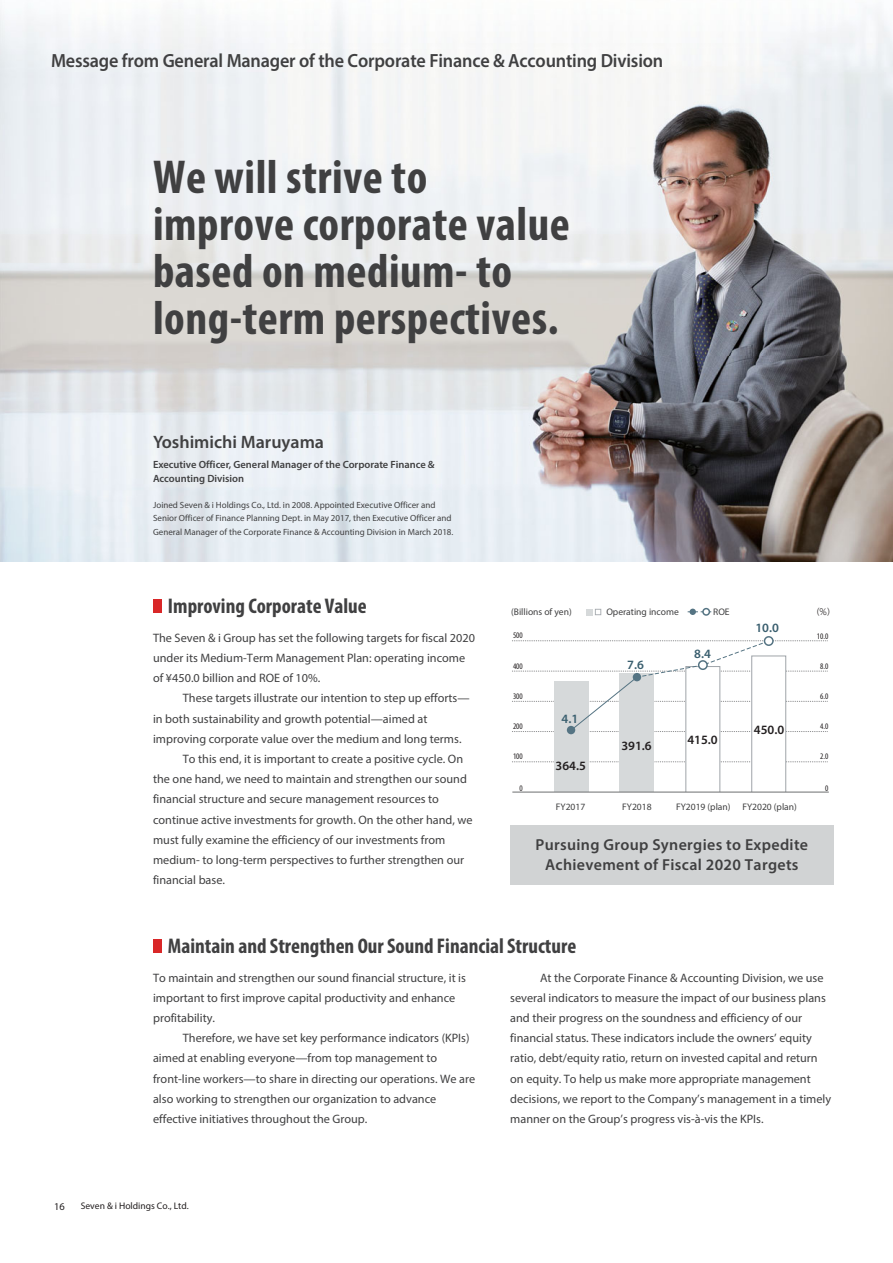
<style>
.page{position:relative;width:893px;height:1263px;background:#fff}
.page>*{position:absolute;margin:0;border:0;box-sizing:border-box;transform-origin:0 0}
.t1{font:700 condensed 47.85px/46.8px "Myriad Pro";letter-spacing:.01em;color:#404041}
.t2{font:700 condensed 21.3px "Myriad Pro";color:#404041}
.t3{font:600 19.2px "Myriad Pro";letter-spacing:-.01em;color:#404041;scale:.95 1}
.t4{font:600 18px "Myriad Pro";color:#404041}
.t5{font:600 15.9px/20.2px "Myriad Pro";letter-spacing:.02em;color:#404041;text-align:center}
.t6{font:600 12.75px "Myriad Pro";color:#231f20}
.t7{font:600 12.75px "Myriad Pro";color:#395e6e}
.t8{font:12.15px/20.2px "Myriad Pro";color:#404041}
.t9{font:600 10.5px/13.8px "Myriad Pro";color:#404041}
.t10{font:10.35px "Myriad Pro";color:#231f20}
.t11{font:9.6px "Myriad Pro";color:#404041}
.t12{font:9.6px "Myriad Pro";color:#231f20}
.t13{font:9px/13.5px "Myriad Pro";color:#404041}
.t14{font:condensed 8.55px "Myriad Pro";color:#231f20}
.t15{font:8.55px "UD Shin Go NT Pro Light 90 pv RKSJ H";color:#231f20}
</style>
<div class="page">
<img style="left:0;top:8px;width:892px;height:553px">
<svg style="left:512px;top:762px;width:316px;height:1px"></svg>
<div style="left:751px;top:656px;width:34px;height:136px;background:#fff"></div>
<div style="left:751px;top:656px;width:35px;height:136px;border:1px solid #9fa4a9"></div>
<svg style="left:586px;top:609px;width:15px;height:6px"></svg>
<div style="left:685px;top:667px;width:34px;height:125px;background:#fff"></div>
<div style="left:685px;top:666px;width:35px;height:126px;border:1px solid #9fa4a9"></div>
<div style="left:620px;top:674px;width:34px;height:118px;background:#d6d9da"></div>
<div style="left:554px;top:682px;width:34px;height:110px;background:#d6d9da"></div>
<div style="left:567px;top:726px;width:8px;height:8px;background:#557483;border-radius:50%"></div>
<svg style="left:512px;top:640px;width:316px;height:92px"></svg>
<div style="left:632px;top:673px;width:9px;height:8px;background:#557483;border-radius:50%"></div>
<div style="left:764px;top:637px;width:9px;height:8px;background:#fff;border-radius:50%"></div>
<div style="left:763px;top:636px;width:10px;height:10px;border:2px solid #557483;border-radius:50%"></div>
<div style="left:698px;top:661px;width:9px;height:8px;background:#fff;border-radius:50%"></div>
<div style="left:698px;top:660px;width:9px;height:10px;border:2px solid #557483;border-radius:50%"></div>
<svg style="left:687px;top:609px;width:24px;height:6px"></svg>
<div style="left:702px;top:608px;width:8px;height:8px;border:2px solid #557483;border-radius:50%"></div>
<hr style="left:512px;top:792px;width:316px;height:1px;background:#6d6e70">
<div style="left:153px;top:599px;width:8px;height:14px;background:#d92728"></div>
<div style="left:510px;top:825px;width:323px;height:59px;background:#d1d3d4"></div>
<div style="left:153px;top:939px;width:8px;height:14px;background:#d92728"></div>
<h3 class="t3" style="left:51px;top:54px;width:646px">Message from General Manager of the Corporate Finance &amp; Accounting Division</h3>
<h1 class="t1" style="left:153px;top:157px;width:418px">We will strive to improve corporate value based on medium- to long-term perspectives.</h1>
<h3 class="t4" style="left:153px;top:435px;width:172px">Yoshimichi Maruyama</h3>
<p class="t9" style="left:153px;top:458px;width:283px">Executive Officer, General Manager of the Corporate Finance &amp;<br>Accounting Division</p>
<p class="t13" style="left:153px;top:499px;width:302px">Joined Seven &amp; i Holdings Co., Ltd. in 2008. Appointed Executive Officer and<br>Senior Officer of Finance Planning Dept. in May 2017, then Executive Officer and<br>General Manager of the Corporate Finance &amp; Accounting Division in March 2018.</p>
<h2 class="t2" style="left:168px;top:598px;width:200px">Improving Corporate Value</h2>
<p class="t8" style="left:153px;top:628px;width:323px">The Seven &amp; i Group has set the following targets for fiscal 2020 under its Medium-Term Management Plan: operating income of ¥450.0 billion and ROE of 10%.</p>
<p class="t8" style="left:183px;top:689px;width:288px">These targets illustrate our intention to step up efforts—</p>
<p class="t8" style="left:153px;top:709px;width:276px">in both sustainability and growth potential—aimed at</p>
<p class="t8" style="left:153px;top:729px;width:310px">improving corporate value over the medium and long terms.</p>
<p class="t8" style="left:183px;top:750px;width:282px">To this end, it is important to create a positive cycle. On</p>
<p class="t8" style="left:153px;top:770px;width:315px">the one hand, we need to maintain and strengthen our sound</p>
<p class="t8" style="left:153px;top:790px;width:287px">financial structure and secure management resources to</p>
<p class="t8" style="left:153px;top:810px;width:321px">continue active investments for growth. On the other hand, we</p>
<p class="t8" style="left:153px;top:830px;width:294px">must fully examine the efficiency of our investments from</p>
<p class="t8" style="left:153px;top:850px;width:312px">medium- to long-term perspectives to further strengthen our</p>
<p class="t8" style="left:153px;top:871px;width:73px">financial base.</p>
<p class="t11" style="left:511px;top:609px;width:62px">(Billions of yen)</p>
<p class="t11" style="left:606px;top:608px;width:74px">Operating income</p>
<p class="t11" style="left:713px;top:608px;width:18px">ROE</p>
<p class="t15" style="left:811px;top:609px;width:26px">（%）</p>
<p class="t14" style="left:513px;top:633px;width:11px">500</p>
<p class="t7" style="left:755px;top:623px;width:25px">10.0</p>
<p class="t14" style="left:817px;top:633px;width:13px">10.0</p>
<p class="t7" style="left:694px;top:648px;width:18px">8.4</p>
<p class="t14" style="left:513px;top:663px;width:11px">400</p>
<p class="t7" style="left:627px;top:660px;width:18px">7.6</p>
<p class="t14" style="left:820px;top:663px;width:10px">8.0</p>
<p class="t14" style="left:513px;top:693px;width:11px">300</p>
<p class="t14" style="left:513px;top:723px;width:11px">200</p>
<p class="t14" style="left:513px;top:754px;width:11px">100</p>
<p class="t7" style="left:561px;top:713px;width:18px">4.1</p>
<p class="t6" style="left:621px;top:740px;width:32px">391.6</p>
<p class="t6" style="left:687px;top:735px;width:32px">415.0</p>
<p class="t6" style="left:754px;top:725px;width:32px">450.0</p>
<p class="t14" style="left:820px;top:693px;width:10px">6.0</p>
<p class="t14" style="left:820px;top:723px;width:10px">4.0</p>
<p class="t14" style="left:820px;top:754px;width:10px">2.0</p>
<p class="t6" style="left:555px;top:761px;width:32px">364.5</p>
<p class="t14" style="left:519px;top:785px;width:5px">0</p>
<p class="t14" style="left:825px;top:785px;width:5px">0</p>
<p class="t11" style="left:556px;top:803px;width:31px">FY2017</p>
<p class="t11" style="left:622px;top:803px;width:31px">FY2018</p>
<p class="t11" style="left:676px;top:803px;width:122px">FY2019 (plan) FY2020 (plan)</p>
<h3 class="t5" style="left:535px;top:836px;width:274px">Pursuing Group Synergies to Expedite<br>Achievement of Fiscal 2020 Targets</h3>
<h2 class="t2" style="left:168px;top:938px;width:410px">Maintain and Strengthen Our Sound Financial Structure</h2>
<p class="t8" style="left:153px;top:968px;width:314px">To maintain and strengthen our sound financial structure, it is important to first improve capital productivity and enhance profitability.</p>
<p class="t8" style="left:153px;top:1029px;width:324px;text-indent:30px">Therefore, we have set key performance indicators (KPIs) aimed at enabling everyone—from top management to front-line workers—to share in directing our operations. We are also working to strengthen our organization to advance effective initiatives throughout the Group.</p>
<p class="t10" style="left:54px;top:1203px;width:12px">16</p>
<p class="t12" style="left:81px;top:1202px;width:109px">Seven &amp; i Holdings Co., Ltd.</p>
<p class="t8" style="left:510px;top:968px;width:322px;text-indent:30px">At the Corporate Finance &amp; Accounting Division, we use several indicators to measure the impact of our business plans and their progress on the soundness and efficiency of our financial status. These indicators include the owners’ equity ratio, debt/equity ratio, return on invested capital and return on equity. To help us make more appropriate management decisions, we report to the Company’s management in a timely manner on the Group’s progress vis-à-vis the KPIs.</p>
</div>
